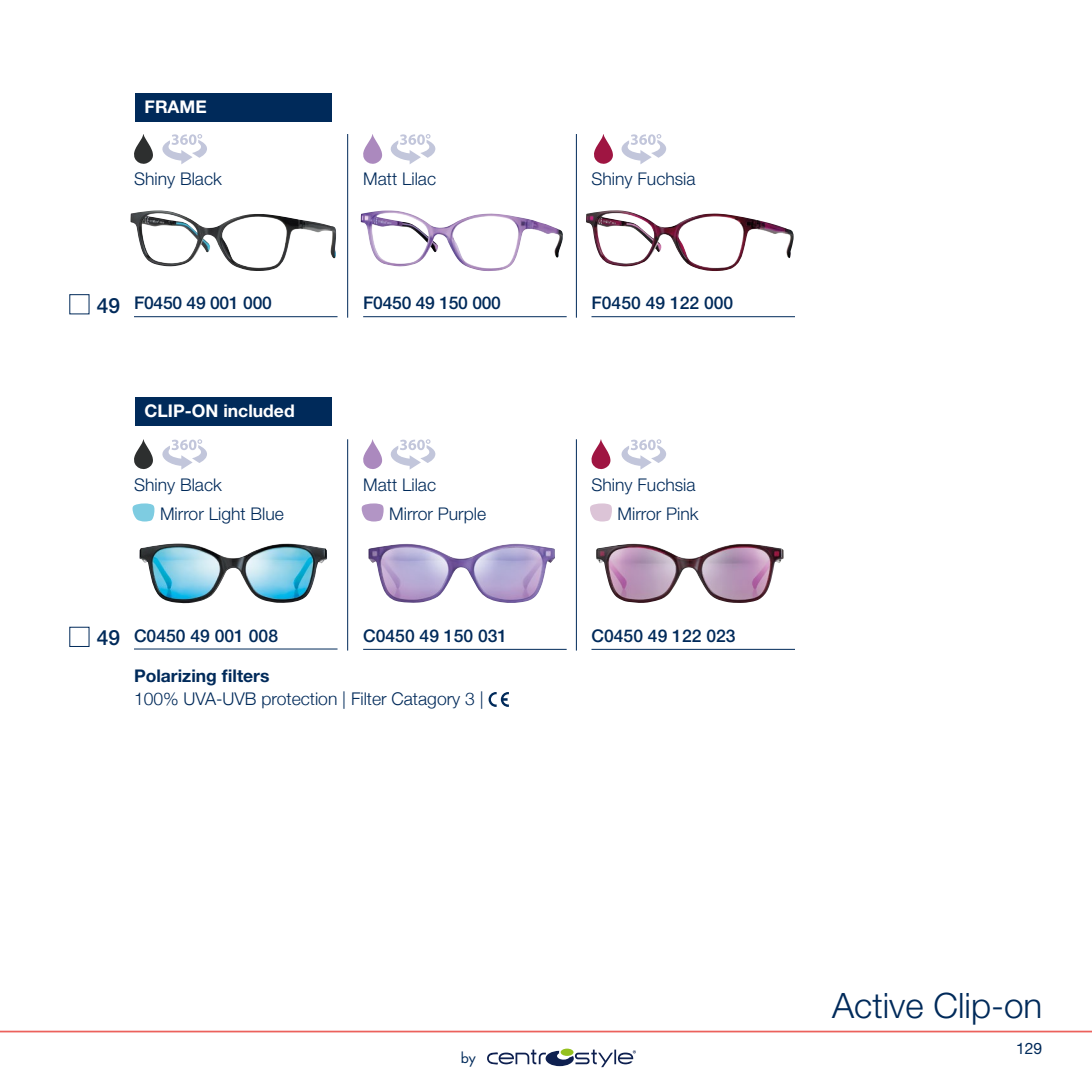
<style>
.page{position:relative;width:1092px;height:1092px;background:#fff}
.page>*{position:absolute;margin:0;border:0;box-sizing:border-box;transform-origin:0 0}
.t1{font:300 35px "Helvetica Neue LT Std";color:#002a5a}
.t2{font:300 17.5px "Helvetica Neue LT Std";color:#002a5a}
.t3{font:500 17.5px "Helvetica Neue LT Std";color:#002a5a}
.t4{font:300 17.5px "Helvetica Neue";color:#002a5a}
.t5{font:700 17.5px "Helvetica Neue LT Std";color:#fff}
.t6{font:700 17.5px "Helvetica Neue LT Std";color:#002a5a}
.t7{font:15.75px "Helvetica Neue LT Std";color:#002a5a}
.t8{font:14px "Futura Std";color:#002a5a}
.s1{font-size:21px}
</style>
<div class="page">
<svg style="left:390px;top:134px;width:46px;height:30px"></svg>
<img style="left:130px;top:210px;width:206px;height:61px">
<svg style="left:134px;top:134px;width:19px;height:30px"></svg>
<img style="left:360px;top:210px;width:203px;height:61px">
<svg style="left:363px;top:134px;width:19px;height:30px"></svg>
<img style="left:139px;top:543px;width:188px;height:60px">
<img style="left:368px;top:543px;width:187px;height:60px">
<svg style="left:132px;top:503px;width:22px;height:18px"></svg>
<svg style="left:488px;top:692px;width:21px;height:14px"></svg>
<svg style="left:361px;top:503px;width:22px;height:18px"></svg>
<img style="left:596px;top:543px;width:187px;height:60px">
<svg style="left:590px;top:503px;width:22px;height:18px"></svg>
<svg style="left:134px;top:439px;width:19px;height:30px"></svg>
<svg style="left:363px;top:439px;width:19px;height:30px"></svg>
<svg style="left:591px;top:439px;width:19px;height:30px"></svg>
<svg style="left:594px;top:134px;width:73px;height:30px"></svg>
<img style="left:586px;top:210px;width:207px;height:61px">
<svg style="left:162px;top:134px;width:45px;height:30px"></svg>
<hr style="left:0;top:1030px;width:1091px;height:2px;background:#ec615c">
<svg style="left:390px;top:439px;width:46px;height:30px"></svg>
<svg style="left:621px;top:439px;width:45px;height:30px"></svg>
<svg style="left:162px;top:439px;width:45px;height:30px"></svg>
<div style="left:135px;top:93px;width:196px;height:28px;background:#002a5a"></div>
<div style="left:135px;top:397px;width:196px;height:28px;background:#002a5a"></div>
<hr style="left:134px;top:316px;width:203px;height:1px;background:#002a5a">
<hr style="left:347px;top:134px;width:1px;height:183px;background:#002a5a">
<hr style="left:576px;top:134px;width:1px;height:183px;background:#002a5a">
<hr style="left:363px;top:316px;width:203px;height:1px;background:#002a5a">
<hr style="left:591px;top:316px;width:204px;height:1px;background:#002a5a">
<hr style="left:134px;top:648px;width:203px;height:1px;background:#002a5a">
<hr style="left:347px;top:439px;width:1px;height:211px;background:#002a5a">
<hr style="left:576px;top:439px;width:1px;height:211px;background:#002a5a">
<hr style="left:363px;top:649px;width:203px;height:1px;background:#002a5a">
<hr style="left:591px;top:649px;width:204px;height:1px;background:#002a5a">
<svg style="left:487px;top:1049px;width:149px;height:18px"></svg>
<p class="t5" style="left:145px;top:96px;width:64px">FRAME</p>
<p class="t2" style="left:134px;top:168px;width:89px">Shiny Black</p>
<p class="t2" style="left:363px;top:168px;width:74px">Matt Lilac</p>
<p class="t2" style="left:591px;top:168px;width:106px">Shiny Fuchsia</p>
<p class="t3" style="left:97px;top:293px;width:176px"><span class="s1">49</span> F0450 49 001 000</p>
<p class="t3" style="left:363px;top:293px;width:139px">F0450 49 150 000</p>
<p class="t3" style="left:591px;top:293px;width:143px">F0450 49 122 000</p>
<p class="t5" style="left:145px;top:400px;width:152px">CLIP-ON included</p>
<p class="t2" style="left:134px;top:473px;width:89px">Shiny Black</p>
<p class="t2" style="left:363px;top:473px;width:74px">Matt Lilac</p>
<p class="t2" style="left:591px;top:473px;width:106px">Shiny Fuchsia</p>
<p class="t2" style="left:160px;top:503px;width:125px">Mirror Light Blue</p>
<p class="t2" style="left:389px;top:503px;width:98px">Mirror Purple</p>
<p class="t2" style="left:617px;top:503px;width:83px">Mirror Pink</p>
<p class="t3" style="left:97px;top:625px;width:183px"><span class="s1">49</span> C0450 49 001 008</p>
<p class="t3" style="left:363px;top:625px;width:145px">C0450 49 150 031</p>
<p class="t3" style="left:591px;top:625px;width:145px">C0450 49 122 023</p>
<p class="t6" style="left:134px;top:665px;width:137px">Polarizing filters</p>
<p class="t4" style="left:134px;top:684px;width:351px">100% UVA-UVB protection | Filter Catagory 3 |</p>
<p class="t8" style="left:461px;top:1048px;width:17px">by</p>
<h1 class="t1" style="left:832px;top:983px;width:212px">Active Clip-on</h1>
<p class="t7" style="left:1015px;top:1038px;width:28px">129</p>
</div>
